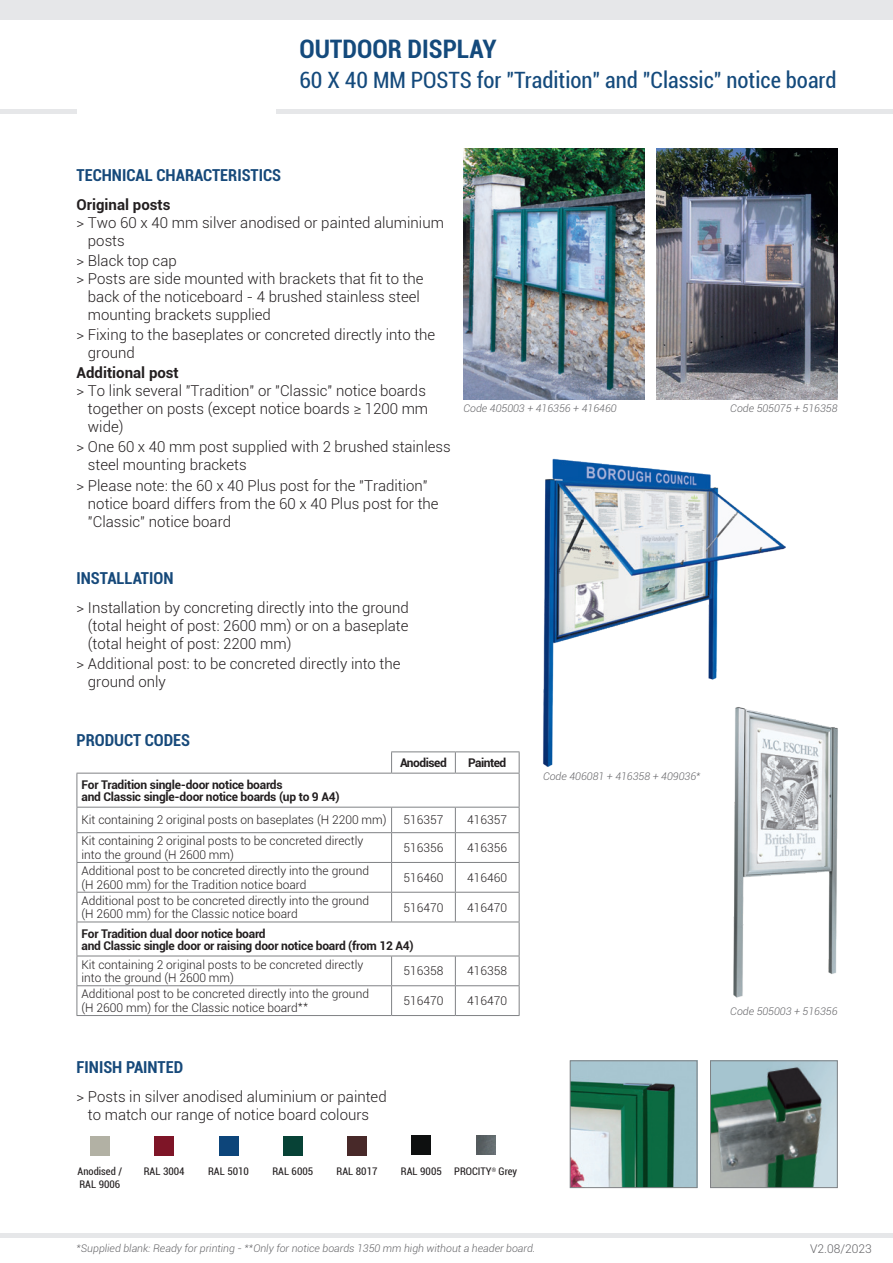
<style>
.page{position:relative;width:893px;height:1263px;background:#fff}
.page>*{position:absolute;margin:0;border:0;box-sizing:border-box;transform-origin:0 0}
.t1{font:700 condensed 25.5px "Roboto";color:#144a7c}
.t2{font:condensed 22.5px "Roboto";color:#144a7c}
.t3{font:700 condensed 16.5px "Roboto";color:#16497a}
.textes_à_puce{font:300 15px/18px "Roboto";color:#231f20}
.textes_à_puce-2{font:700 15px "Roboto";color:#231f20}
._2011-Tab_LIGHT_dési{font:300 12px/13.5px "Roboto";color:#231f20}
.texte_tableau{font:700 12px/12px "Roboto";letter-spacing:-.02em;color:#231f20}
.txt_tableau{font:300 12px "Roboto";color:#231f20}
.texte_tableau-2{font:700 12px "Roboto";letter-spacing:-.04em;color:#231f20}
.t4{font:300 12px "Roboto";color:#636366}
.t5{font:italic 300 10.5px "Roboto";color:#636366}
.t6{font:condensed 10.5px "Roboto";color:#231f20}
</style>
<div class="page">
<div style="left:0;top:0;width:893px;height:19px;background:#e6e7e9"></div>
<hr style="left:0;top:110px;width:77px;height:4px;background:#e6e7e9">
<hr style="left:276px;top:110px;width:617px;height:4px;background:#e6e7e9">
<hr style="left:0;top:1233px;width:893px;height:4px;background:#e6e7e9">
<img style="left:543px;top:458px;width:242px;height:309px">
<hr style="left:391px;top:751px;width:64px;height:1px;background:#808285">
<svg style="left:391px;top:752px;width:1px;height:21px"></svg>
<hr style="left:455px;top:751px;width:64px;height:1px;background:#808285">
<svg style="left:455px;top:752px;width:1px;height:21px"></svg>
<svg style="left:519px;top:752px;width:1px;height:21px"></svg>
<hr style="left:519px;top:773px;width:1px;height:34px;background:#808285">
<hr style="left:77px;top:807px;width:315px;height:1px;background:#808285">
<hr style="left:392px;top:807px;width:63px;height:1px;background:#808285">
<hr style="left:455px;top:807px;width:64px;height:1px;background:#808285">
<hr style="left:77px;top:832px;width:315px;height:1px;background:#808285">
<hr style="left:392px;top:832px;width:63px;height:1px;background:#808285">
<hr style="left:455px;top:832px;width:64px;height:1px;background:#808285">
<hr style="left:77px;top:862px;width:315px;height:1px;background:#808285">
<hr style="left:392px;top:862px;width:63px;height:1px;background:#808285">
<hr style="left:455px;top:862px;width:64px;height:1px;background:#808285">
<hr style="left:77px;top:892px;width:315px;height:1px;background:#808285">
<hr style="left:392px;top:892px;width:63px;height:1px;background:#808285">
<svg style="left:391px;top:807px;width:1px;height:114px"></svg>
<hr style="left:455px;top:892px;width:64px;height:1px;background:#808285">
<svg style="left:455px;top:807px;width:1px;height:114px"></svg>
<svg style="left:519px;top:807px;width:1px;height:114px"></svg>
<hr style="left:77px;top:921px;width:315px;height:1px;background:#808285">
<hr style="left:392px;top:921px;width:63px;height:1px;background:#808285">
<hr style="left:455px;top:921px;width:64px;height:1px;background:#808285">
<hr style="left:519px;top:922px;width:1px;height:34px;background:#808285">
<hr style="left:77px;top:956px;width:315px;height:1px;background:#808285">
<hr style="left:392px;top:956px;width:63px;height:1px;background:#808285">
<hr style="left:455px;top:956px;width:64px;height:1px;background:#808285">
<hr style="left:77px;top:985px;width:315px;height:1px;background:#808285">
<hr style="left:392px;top:985px;width:63px;height:1px;background:#808285">
<svg style="left:391px;top:956px;width:1px;height:59px"></svg>
<hr style="left:455px;top:985px;width:64px;height:1px;background:#808285">
<svg style="left:455px;top:956px;width:1px;height:59px"></svg>
<svg style="left:519px;top:956px;width:1px;height:59px"></svg>
<hr style="left:77px;top:1015px;width:315px;height:1px;background:#808285">
<hr style="left:392px;top:1015px;width:63px;height:1px;background:#808285">
<hr style="left:455px;top:1015px;width:64px;height:1px;background:#808285">
<hr style="left:77px;top:773px;width:315px;height:1px;background:#808285">
<hr style="left:392px;top:773px;width:63px;height:1px;background:#808285">
<hr style="left:455px;top:773px;width:64px;height:1px;background:#808285">
<hr style="left:77px;top:773px;width:1px;height:34px;background:#808285">
<svg style="left:77px;top:807px;width:1px;height:114px"></svg>
<hr style="left:77px;top:922px;width:1px;height:34px;background:#808285">
<svg style="left:77px;top:956px;width:1px;height:59px"></svg>
<div style="left:155px;top:1136px;width:19px;height:19px;background:#7e1527"></div>
<div style="left:219px;top:1136px;width:19px;height:19px;background:#0d457a"></div>
<div style="left:412px;top:1136px;width:19px;height:19px;background:#0e1010"></div>
<div style="left:283px;top:1136px;width:19px;height:19px;background:#074236"></div>
<div style="left:348px;top:1136px;width:19px;height:19px;background:#482929"></div>
<div style="left:90px;top:1136px;width:19px;height:19px;background:#b2b1a4"></div>
<img style="left:476px;top:1136px;width:19px;height:19px">
<img style="left:572px;top:1062px;width:123px;height:124px">
<div style="left:570px;top:1060px;width:127px;height:128px;border:1px solid #808285"></div>
<img style="left:712px;top:1062px;width:124px;height:124px">
<div style="left:710px;top:1060px;width:128px;height:128px;border:1px solid #808285"></div>
<img style="left:657px;top:149px;width:181px;height:251px">
<img style="left:463px;top:149px;width:181px;height:251px">
<img style="left:723px;top:698px;width:115px;height:300px">
<h1 class="t1" style="left:299px;top:31px;width:199px">OUTDOOR DISPLAY</h1>
<p class="t2" style="left:299px;top:65px;width:539px">60 X 40 MM POSTS for "Tradition" and "Classic" notice board</p>
<p class="t3" style="left:77px;top:164px;width:206px">TECHNICAL CHARACTERISTICS</p>
<p class="textes_à_puce-2" style="left:77px;top:194px;width:95px">Original posts</p>
<p class="textes_à_puce" style="left:77px;top:213px;width:369px">&gt; Two 60 x 40 mm silver anodised or painted aluminium</p>
<p class="textes_à_puce" style="left:88px;top:231px;width:38px">posts</p>
<p class="textes_à_puce" style="left:77px;top:251px;width:102px">&gt; Black top cap</p>
<p class="textes_à_puce" style="left:77px;top:269px;width:349px">&gt; Posts are side mounted with brackets that fit to the</p>
<p class="textes_à_puce" style="left:88px;top:287px;width:333px">back of the noticeboard - 4 brushed stainless steel</p>
<p class="textes_à_puce" style="left:88px;top:305px;width:185px">mounting brackets supplied</p>
<p class="textes_à_puce" style="left:88px;top:325px;width:349px;text-indent:-11px">&gt; Fixing to the baseplates or concreted directly into the ground</p>
<p class="textes_à_puce-2" style="left:77px;top:362px;width:104px">Additional post</p>
<p class="textes_à_puce" style="left:77px;top:381px;width:351px">&gt; To link several "Tradition" or "Classic" notice boards</p>
<p class="textes_à_puce" style="left:88px;top:399px;width:342px">together on posts (except notice boards ≥ 1200 mm</p>
<p class="textes_à_puce" style="left:88px;top:417px;width:37px">wide)</p>
<p class="textes_à_puce" style="left:88px;top:437px;width:364px;text-indent:-11px">&gt; One 60 x 40 mm post supplied with 2 brushed stainless steel mounting brackets</p>
<p class="textes_à_puce" style="left:88px;top:476px;width:352px;text-indent:-11px">&gt; Please note: the 60 x 40 Plus post for the "Tradition" notice board differs from the 60 x 40 Plus post for the "Classic" notice board</p>
<p class="t5" style="left:463px;top:401px;width:155px">Code 405003 + 416356 + 416460</p>
<p class="t3" style="left:77px;top:566px;width:98px">INSTALLATION</p>
<p class="textes_à_puce" style="left:88px;top:598px;width:322px;text-align:justify;text-indent:-11px">&gt; Installation by concreting directly into the ground (total height of post: 2600 mm) or on a baseplate (total height of post: 2200 mm)</p>
<p class="textes_à_puce" style="left:88px;top:654px;width:314px;text-indent:-11px">&gt; Additional post: to be concreted directly into the ground only</p>
<p class="t3" style="left:77px;top:728px;width:115px">PRODUCT CODES</p>
<p class="texte_tableau-2" style="left:400px;top:754px;width:48px">Anodised</p>
<p class="texte_tableau-2" style="left:468px;top:754px;width:40px">Painted</p>
<p class="texte_tableau" style="left:82px;top:778px;width:260px">For Tradition single-door notice boards<br>and Classic single-door notice boards (up to 9 A4)</p>
<p class="_2011-Tab_LIGHT_dési" style="left:82px;top:813px;width:307px">Kit containing 2 original posts on baseplates (H 2200 mm)</p>
<p class="txt_tableau" style="left:404px;top:812px;width:41px">516357</p>
<p class="txt_tableau" style="left:467px;top:812px;width:41px">416357</p>
<p class="_2011-Tab_LIGHT_dési" style="left:82px;top:834px;width:283px">Kit containing 2 original posts to be concreted directly into the ground (H 2600 mm)</p>
<p class="txt_tableau" style="left:404px;top:839px;width:41px">516356</p>
<p class="txt_tableau" style="left:467px;top:839px;width:41px">416356</p>
<p class="_2011-Tab_LIGHT_dési" style="left:82px;top:864px;width:289px">Additional post to be concreted directly into the ground (H 2600 mm) for the Tradition notice board</p>
<p class="txt_tableau" style="left:404px;top:869px;width:41px">516460</p>
<p class="txt_tableau" style="left:467px;top:869px;width:41px">416460</p>
<p class="_2011-Tab_LIGHT_dési" style="left:82px;top:893px;width:289px">Additional post to be concreted directly into the ground (H 2600 mm) for the Classic notice board</p>
<p class="txt_tableau" style="left:404px;top:899px;width:41px">516470</p>
<p class="txt_tableau" style="left:467px;top:899px;width:41px">416470</p>
<p class="texte_tableau" style="left:82px;top:927px;width:334px">For Tradition dual door notice board<br>and Classic single door or raising door notice board (from 12 A4)</p>
<p class="_2011-Tab_LIGHT_dési" style="left:82px;top:957px;width:283px">Kit containing 2 original posts to be concreted directly into the ground (H 2600 mm)</p>
<p class="txt_tableau" style="left:404px;top:963px;width:41px">516358</p>
<p class="txt_tableau" style="left:467px;top:963px;width:41px">416358</p>
<p class="_2011-Tab_LIGHT_dési" style="left:82px;top:987px;width:289px">Additional post to be concreted directly into the ground (H 2600 mm) for the Classic notice board**</p>
<p class="txt_tableau" style="left:404px;top:992px;width:41px">516470</p>
<p class="txt_tableau" style="left:467px;top:992px;width:41px">416470</p>
<p class="t3" style="left:77px;top:1056px;width:108px">FINISH PAINTED</p>
<p class="textes_à_puce" style="left:77px;top:1087px;width:312px;text-align:center">&gt; Posts in silver anodised aluminium or painted to match our range of notice board colours</p>
<p class="t6" style="left:78px;top:1164px;width:46px">Anodised /</p>
<p class="t6" style="left:144px;top:1164px;width:42px">RAL 3004</p>
<p class="t6" style="left:208px;top:1164px;width:42px">RAL 5010</p>
<p class="t6" style="left:272px;top:1164px;width:42px">RAL 6005</p>
<p class="t6" style="left:79px;top:1177px;width:42px">RAL 9006</p>
<p class="t6" style="left:337px;top:1164px;width:42px">RAL 8017</p>
<p class="t6" style="left:401px;top:1164px;width:42px">RAL 9005</p>
<p class="t6" style="left:454px;top:1164px;width:64px">PROCITY<sup>®</sup> Grey</p>
<p class="t5" style="left:543px;top:769px;width:159px">Code 406081 + 416358 + 409036*</p>
<p class="t5" style="left:730px;top:401px;width:109px">Code 505075 + 516358</p>
<p class="t5" style="left:730px;top:1004px;width:109px">Code 505003 + 516356</p>
<p class="t5" style="left:77px;top:1241px;width:460px">*Supplied blank: Ready for printing - **Only for notice boards 1350 mm high without a header board.</p>
<p class="t4" style="left:810px;top:1240px;width:63px">V2.08/2023</p>
</div>
